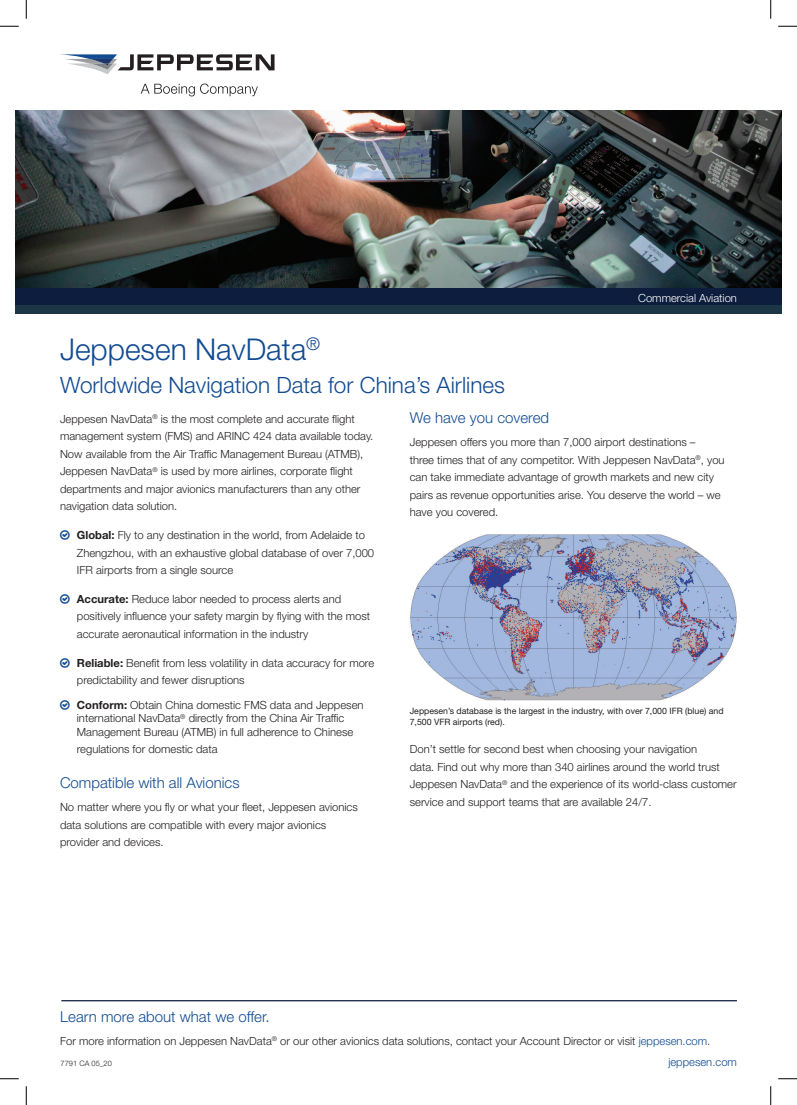
<style>
.page{position:relative;width:797px;height:1105px;background:#fff}
.page>*{position:absolute;margin:0;border:0;box-sizing:border-box;transform-origin:0 0}
.t1{font:300 30px "Helvetica Neue LT Std";color:#124b91}
.t2{font:300 22.5px "Helvetica Neue LT Std";color:#124b91}
.t3{font:300 15px "Helvetica Neue LT Std";color:#124b91}
.t4{font:300 11.25px/17.5px "Helvetica Neue LT Std";color:#231f20}
.t5{font:300 11.25px "Helvetica Neue LT Std";color:#fff}
.t6{font:300 11.25px "Helvetica Neue LT Std";color:#124b91}
.t7{font:8.75px/10.5px "Helvetica Neue LT Std";color:#231f20}
.t8{font:300 7.5px "Helvetica Neue LT Std";color:#231f20}
.s1{font-weight:700}
.s2{color:#124b91}
</style>
<div class="page">
<img style="left:15px;top:111px;width:767px;height:177px">
<div style="left:15px;top:297px;width:767px;height:17px;background:#1d3646"></div>
<div style="left:15px;top:288px;width:767px;height:17px;background:#0d1d3e"></div>
<img style="left:410px;top:534px;width:327px;height:166px">
<hr style="left:61px;top:1000px;width:676px;height:1px;background:#0d1d3e">
<svg style="left:141px;top:84px;width:117px;height:12px"></svg>
<svg style="left:61px;top:54px;width:213px;height:20px"></svg>
<svg style="left:0;top:25px;width:19px;height:2px"></svg>
<svg style="left:778px;top:25px;width:19px;height:2px"></svg>
<svg style="left:0;top:1078px;width:19px;height:1px"></svg>
<svg style="left:778px;top:1078px;width:19px;height:1px"></svg>
<svg style="left:25px;top:0;width:2px;height:19px"></svg>
<svg style="left:25px;top:1086px;width:2px;height:19px"></svg>
<svg style="left:770px;top:0;width:1px;height:19px"></svg>
<svg style="left:770px;top:1086px;width:1px;height:19px"></svg>
<p class="t5" style="left:638px;top:291px;width:100px">Commercial Aviation</p>
<h1 class="t1" style="left:60px;top:331px;width:262px">Jeppesen NavData<sup>®</sup></h1>
<h2 class="t2" style="left:60px;top:371px;width:446px">Worldwide Navigation Data for China’s Airlines</h2>
<p class="t4" style="left:60px;top:410px;width:315px">Jeppesen NavData<sup>®</sup> is the most complete and accurate flight management system (FMS) and ARINC 424 data available today.<br>Now available from the Air Traffic Management Bureau (ATMB), Jeppesen NavData<sup>®</sup> is used by more airlines, corporate flight departments and major avionics manufacturers than any other navigation data solution.</p>
<p class="t4" style="left:77px;top:526px;width:299px"><span class="s1">Global:</span> Fly to any destination in the world, from Adelaide to<br>Zhengzhou, with an exhaustive global database of over 7,000<br>IFR airports from a single source</p>
<p class="t4" style="left:77px;top:590px;width:295px"><span class="s1">Accurate:</span> Reduce labor needed to process alerts and positively influence your safety margin by flying with the most accurate aeronautical information in the industry</p>
<p class="t4" style="left:77px;top:654px;width:299px"><span class="s1">Reliable:</span> Benefit from less volatility in data accuracy for more predictability and fewer disruptions</p>
<p class="t4" style="left:77px;top:698px;width:288px;line-height:13.5px"><span class="s1">Conform:</span> Obtain China domestic FMS data and Jeppesen international NavData<sup>®</sup> directly from the China Air Traffic<br>Management Bureau (ATMB) in full adherence to Chinese</p>
<p class="t4" style="left:77px;top:740px;width:142px">regulations for domestic data</p>
<h3 class="t3" style="left:60px;top:774px;width:181px">Compatible with all Avionics</h3>
<p class="t4" style="left:60px;top:798px;width:299px">No matter where you fly or what your fleet, Jeppesen avionics data solutions are compatible with every major avionics provider and devices.</p>
<h3 class="t3" style="left:410px;top:409px;width:141px">We have you covered</h3>
<p class="t4" style="left:410px;top:433px;width:316px">Jeppesen offers you more than 7,000 airport destinations –<br>three times that of any competitor. With Jeppesen NavData<sup>®</sup>, you can take immediate advantage of growth markets and new city pairs as revenue opportunities arise. You deserve the world – we have you covered.</p>
<p class="t7" style="left:410px;top:705px;width:315px">Jeppesen’s database is the largest in the industry, with over 7,000 IFR (blue) and<br>7,500 VFR airports (red).</p>
<p class="t4" style="left:410px;top:740px;width:328px">Don’t settle for second best when choosing your navigation<br>data. Find out why more than 340 airlines around the world trust Jeppesen NavData<sup>®</sup> and the experience of its world-class customer service and support teams that are available 24/7.</p>
<h3 class="t3" style="left:60px;top:1007px;width:211px">Learn more about what we offer.</h3>
<p class="t4" style="left:60px;top:1032px;width:651px">For more information on Jeppesen NavData<sup>®</sup> or our other avionics data solutions, contact your Account Director or visit <span class="s2">jeppesen.com</span>.</p>
<p class="t8" style="left:61px;top:1059px;width:53px">7791 CA 05_20</p>
<p class="t6" style="left:668px;top:1055px;width:70px">jeppesen.com</p>
</div>
